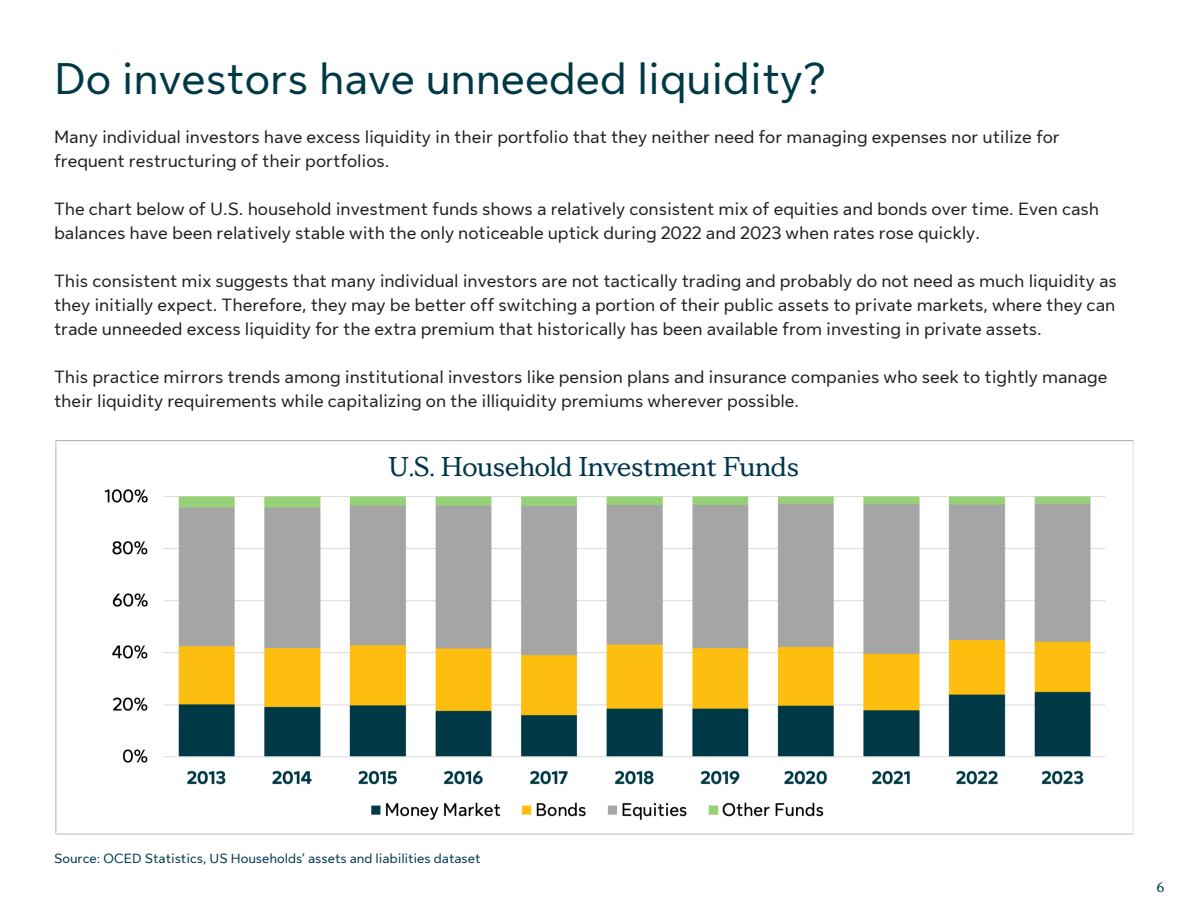
<style>
.page{position:relative;width:1188px;height:918px;background:#fff}
.page>*{position:absolute;margin:0;border:0;box-sizing:border-box;transform-origin:0 0}
.Page_headings{font:45px "Sun Life New Text";color:#003946}
.t1{font:700 27px "Sun Life New Display";color:#00364c}
.Paragraph{font:18px/24px "Sun Life New Text";color:#231f20}
.Source{font:13.5px "Sun Life New Text";color:#00364c}
.t2{font:700 13.5px "Sun Life New Display";color:#003946}
</style>
<div class="page">
<img style="left:56px;top:440px;width:1078px;height:394px">
<p class="Page_headings" style="left:54px;top:48px;width:774px">Do investors have unneeded liquidity?</p>
<p class="Paragraph" style="left:54px;top:124px;width:1007px">Many individual investors have excess liquidity in their portfolio that they neither need for managing expenses nor utilize for frequent restructuring of their portfolios.</p>
<p class="Paragraph" style="left:54px;top:196px;width:1047px">The chart below of U.S. household investment funds shows a relatively consistent mix of equities and bonds over time. Even cash balances have been relatively stable with the only noticeable uptick during 2022 and 2023 when rates rose quickly.</p>
<p class="Paragraph" style="left:54px;top:268px;width:1064px;text-align:justify">This consistent mix suggests that many individual investors are not tactically trading and probably do not need as much liquidity as they initially expect. Therefore, they may be better off switching a portion of their public assets to private markets, where they can trade unneeded excess liquidity for the extra premium that historically has been available from investing in private assets.</p>
<p class="Paragraph" style="left:54px;top:364px;width:1055px">This practice mirrors trends among institutional investors like pension plans and insurance companies who seek to tightly manage their liquidity requirements while capitalizing on the illiquidity premiums wherever possible.</p>
<p class="t1" style="left:389px;top:449px;width:412px">U.S. Household Investment Funds</p>
<p class="Source" style="left:54px;top:849px;width:428px">Source: OCED Statistics, US Households’ assets and liabilities dataset</p>
<p class="t2" style="left:1157px;top:879px;width:9px">6</p>
</div>
